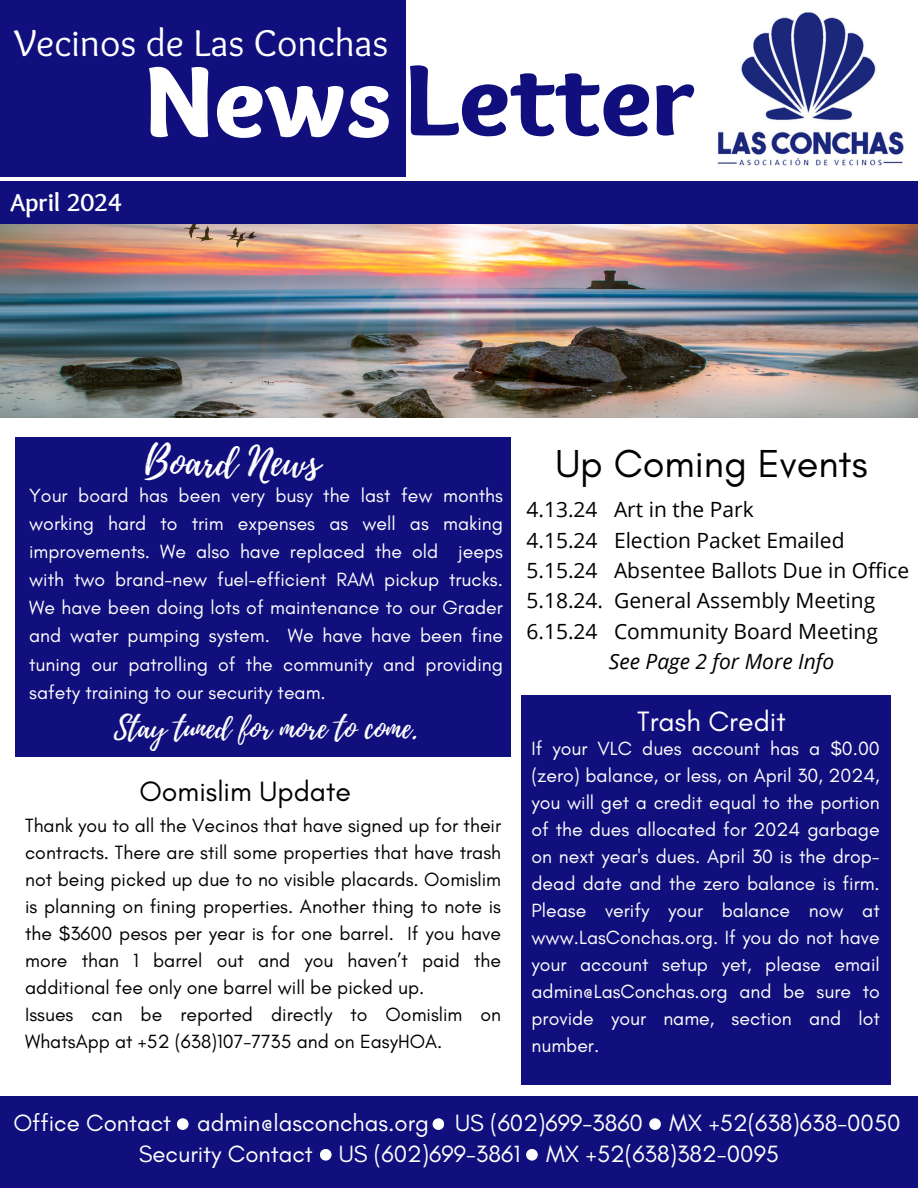
<style>
.page{position:relative;width:918px;height:1188px;background:#fff}
.page>*{position:absolute;margin:0;border:0;box-sizing:border-box;transform-origin:0 0}
.t1{font:900 105px "Sukar";color:#100f7d}
.t2{font:39.75px "Glacial Indifference";color:#000}
.t3{font:39.75px "Playlist Script";color:#fff}
.t4{font:38.85px "Sukar";color:#fff}
.t5{font:30px "Playlist Script";color:#fff}
.t6{font:28.5px "Glacial Indifference";color:#000}
.t7{font:28.5px "Glacial Indifference";color:#fff}
.t8{font:700 25.5px "Sukar";color:#fff}
.t9{font:24px "Glacial Indifference";color:#fff}
.t10{font:21px "Open Sans";color:#000}
.t11{font:italic 21px "Open Sans";color:#000}
.t12{font:19.5px/27px "Glacial Indifference";color:#fff;text-align:justify}
.t13{font:19.5px/27px "Glacial Indifference";color:#000;text-align:justify}
.s1{color:#fff}
</style>
<div class="page">
<div style="left:0;top:181px;width:918px;height:44px;background:#100f7d"></div>
<div style="left:0;top:0;width:406px;height:176px;background:#100f7d"></div>
<img style="left:0;top:225px;width:918px;height:192px">
<img style="left:717px;top:12px;width:187px;height:154px">
<div style="left:0;top:1096px;width:918px;height:92px;background:#100f7d"></div>
<div style="left:521px;top:695px;width:369px;height:390px;background:#100f7d"></div>
<div style="left:15px;top:437px;width:496px;height:319px;background:#100f7d"></div>
<div style="left:177px;top:1118px;width:12px;height:12px;background:#fefefe;border-radius:50%"></div>
<div style="left:526px;top:1149px;width:12px;height:12px;background:#fefefe;border-radius:50%"></div>
<div style="left:433px;top:1118px;width:11px;height:12px;background:#fefefe;border-radius:50%"></div>
<div style="left:649px;top:1118px;width:12px;height:12px;background:#fefefe;border-radius:50%"></div>
<div style="left:320px;top:1149px;width:12px;height:12px;background:#fefefe;border-radius:50%"></div>
<p class="t4" style="left:14px;top:21px;width:375px">Vecinos de Las Conchas</p>
<p class="t8" style="left:10px;top:187px;width:112px">April 2024</p>
<h1 class="t1" style="left:144px;top:39px;width:552px"><span class="s1">News</span>Letter</h1>
<p class="t3" style="left:145px;top:433px;width:177px">Board News</p>
<p class="t12" style="left:29px;top:481px;width:475px;line-height:28.2px">Your board has been very busy the last few months working hard to trim expenses as well as making improvements. We also have replaced the old jeeps with two brand-new fuel-efficient RAM pickup trucks.<br>We have been doing lots of maintenance to our Grader and water pumping system. We have have been fine tuning our patrolling of the community and providing safety training to our security team.</p>
<p class="t5" style="left:114px;top:706px;width:306px">Stay tuned for more to come.</p>
<p class="t6" style="left:140px;top:774px;width:213px">Oomislim Update</p>
<h5 class="t13" style="left:25px;top:812px;width:478px">Thank you to all the Vecinos that have signed up for their contracts. There are still some properties that have trash not being picked up due to no visible placards. Oomislim is planning on fining properties. Another thing to note is the $3600 pesos per year is for one barrel. If you have more than 1 barrel out and you haven’t paid the additional fee only one barrel will be picked up.</h5>
<h5 class="t13" style="left:25px;top:1001px;width:478px">Issues can be reported directly to Oomislim on<br>WhatsApp at +52 (638)107-7735 and on EasyHOA.</h5>
<h3 class="t2" style="left:555px;top:439px;width:314px">Up Coming Events</h3>
<p class="t10" style="left:526px;top:495px;width:229px">4.13.24 Art in the Park</p>
<h2 class="t10" style="left:526px;top:525px;width:320px">4.15.24 Election Packet Emailed</h2>
<p class="t10" style="left:526px;top:556px;width:384px">5.15.24 Absentee Ballots Due in Office</p>
<p class="t10" style="left:526px;top:586px;width:350px">5.18.24. General Assembly Meeting</p>
<p class="t10" style="left:526px;top:616px;width:353px">6.15.24 Community Board Meeting</p>
<p class="t11" style="left:609px;top:647px;width:227px">See Page 2 for More Info</p>
<h3 class="t7" style="left:637px;top:704px;width:150px">Trash Credit</h3>
<p class="t12" style="left:532px;top:734px;width:350px">If your VLC dues account has a $0.00 (zero) balance, or less, on April 30, 2024, you will get a credit equal to the portion of the dues allocated for 2024 garbage on next year's dues. April 30 is the drop&shy;dead date and the zero balance is firm.<br>Please verify your balance now at www.LasConchas.org. If you do not have your account setup yet, please email admin@LasConchas.org and be sure to provide your name, section and lot number.</p>
<h2 class="t9" style="left:13px;top:1109px;width:889px">Office Contact admin@lasconchas.org US (602)699-3860 MX +52(638)638-0050</h2>
<p class="t9" style="left:139px;top:1139px;width:642px">Security Contact US (602)699-3861 MX +52(638)382-0095</p>
</div>
